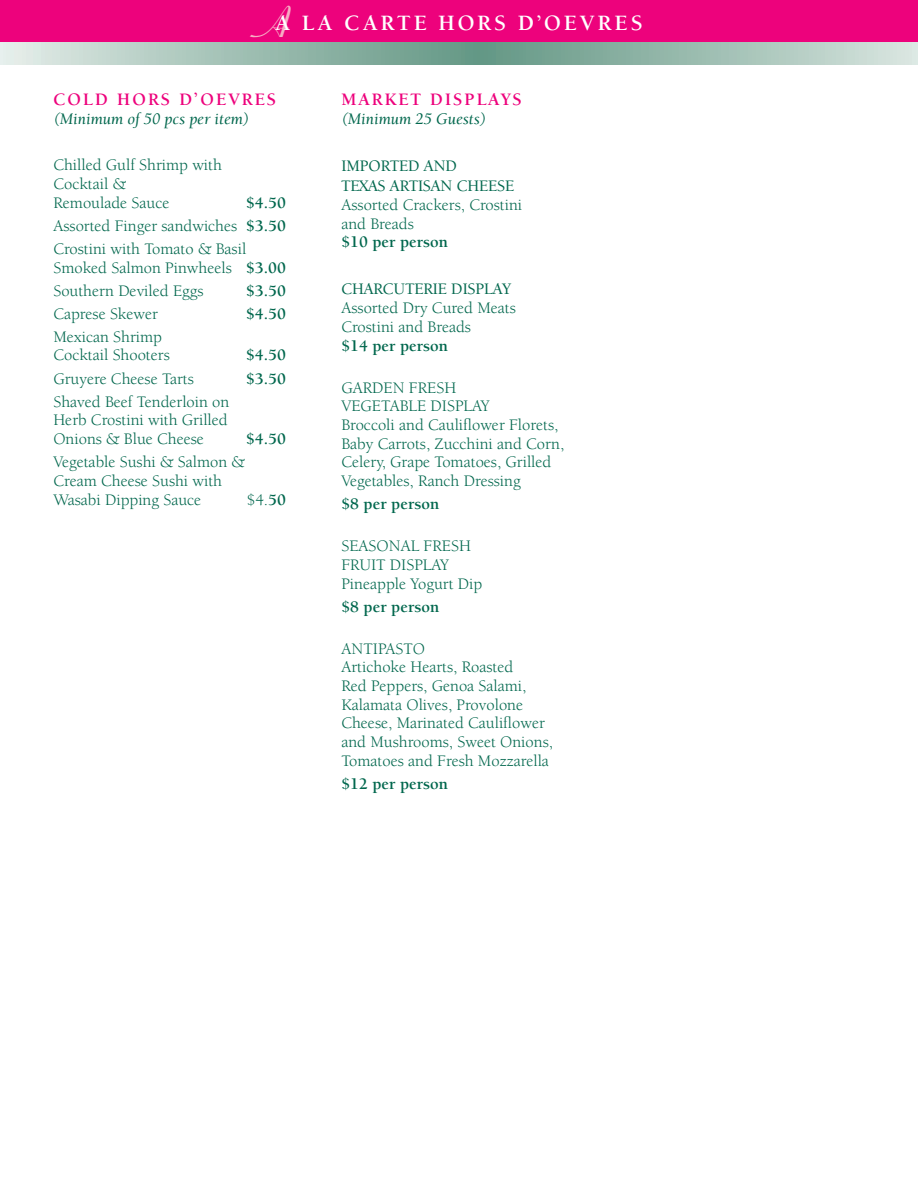
<style>
.page{position:relative;width:918px;height:1188px;background:#fff}
.page>*{position:absolute;margin:0;border:0;box-sizing:border-box;transform-origin:0 0}
.t1{font:700 22.5px "Berkeley";letter-spacing:.125em;color:#fff}
.t2{font:700 18px "Berkeley Oldstyle IT Cby BT";letter-spacing:.13em;color:#ed027c}
.t3{font:16.5px/18.8px "Berkeley";color:#01674d}
.t4{font:700 16.5px "Berkeley";color:#01674d}
.t5{font:500 16.5px/19.8px "Berkeley Oldstyle IT Cby BT";color:#01674d}
.t6{font:italic 16.5px "Berkeley";color:#01674d}
.s1{font-family:"Coronet";font-size:43.5px;color:#f6acc4}
.s2{font-weight:700}
</style>
<div class="page">
<div style="left:0;top:0;width:918px;height:58px;background:#ed027c"></div>
<svg style="left:0;top:42px;width:918px;height:22px;background:#9fbfb3"></svg>
<h1 class="t1" style="left:256px;top:11px;width:388px"><span class="s1">A</span>A LA CARTE HORS D’OEVRES</h1>
<p class="t2" style="left:53px;top:89px;width:224px">COLD HORS D’OEVRES</p>
<p class="t6" style="left:53px;top:110px;width:198px">(Minimum of 50 pcs per item)</p>
<p class="t3" style="left:53px;top:156px;width:170px">Chilled Gulf Shrimp with<br>Cocktail &amp;<br>Remoulade Sauce</p>
<p class="t3" style="left:53px;top:191px;width:234px;line-height:23.1px;text-align:justify;text-indent:193px"><span class="s2">$4.50<br></span>Assorted Finger sandwiches <span class="s2">$3.50<br></span>Crostini with Tomato &amp; Basil</p>
<p class="t3" style="left:53px;top:256px;width:234px;line-height:23.1px">Smoked Salmon Pinwheels <span class="s2">$3.00<br></span>Southern Deviled Eggs</p>
<p class="t4" style="left:246px;top:282px;width:41px">$3.50</p>
<p class="t3" style="left:53px;top:304px;width:106px">Caprese Skewer</p>
<p class="t4" style="left:246px;top:305px;width:41px">$4.50</p>
<p class="t3" style="left:53px;top:328px;width:118px">Mexican Shrimp<br>Cocktail Shooters</p>
<p class="t4" style="left:246px;top:347px;width:41px">$4.50</p>
<p class="t3" style="left:53px;top:369px;width:142px">Gruyere Cheese Tarts</p>
<p class="t4" style="left:246px;top:370px;width:41px">$3.50</p>
<p class="t3" style="left:53px;top:392px;width:178px;text-align:justify">Shaved Beef Tenderloin on Herb Crostini with Grilled Onions &amp; Blue Cheese</p>
<p class="t4" style="left:246px;top:430px;width:41px">$4.50</p>
<p class="t3" style="left:53px;top:453px;width:193px">Vegetable Sushi &amp; Salmon &amp;<br>Cream Cheese Sushi with<br>Wasabi Dipping Sauce</p>
<p class="t3" style="left:247px;top:490px;width:41px">$4.<span class="s2">50</span></p>
<p class="t2" style="left:341px;top:89px;width:182px">MARKET DISPLAYS</p>
<p class="t6" style="left:341px;top:110px;width:146px">(Minimum 25 Guests)</p>
<p class="t5" style="left:341px;top:156px;width:174px">IMPORTED AND<br>TEXAS ARTISAN CHEESE</p>
<p class="t3" style="left:341px;top:196px;width:182px">Assorted Crackers, Crostini and Breads</p>
<p class="t4" style="left:341px;top:233px;width:108px">$10 per person</p>
<p class="t5" style="left:341px;top:279px;width:171px">CHARCUTERIE DISPLAY</p>
<p class="t3" style="left:341px;top:299px;width:176px">Assorted Dry Cured Meats<br>Crostini and Breads</p>
<p class="t4" style="left:341px;top:337px;width:108px">$14 per person</p>
<p class="t3" style="left:341px;top:378px;width:224px">GARDEN FRESH<br>VEGETABLE DISPLAY<br>Broccoli and Cauliflower Florets,<br>Baby Carrots, Zucchini and Corn,<br>Celery, Grape Tomatoes, Grilled<br>Vegetables, Ranch Dressing</p>
<p class="t4" style="left:341px;top:495px;width:99px">$8 per person</p>
<p class="t3" style="left:341px;top:537px;width:142px">SEASONAL FRESH<br>FRUIT DISPLAY<br>Pineapple Yogurt Dip</p>
<p class="t4" style="left:341px;top:598px;width:99px">$8 per person</p>
<p class="t3" style="left:341px;top:639px;width:213px">ANTIPASTO<br>Artichoke Hearts, Roasted<br>Red Peppers, Genoa Salami,<br>Kalamata Olives, Provolone<br>Cheese, Marinated Cauliflower and Mushrooms, Sweet Onions,<br>Tomatoes and Fresh Mozzarella</p>
<p class="t4" style="left:341px;top:775px;width:108px">$12 per person</p>
</div>
